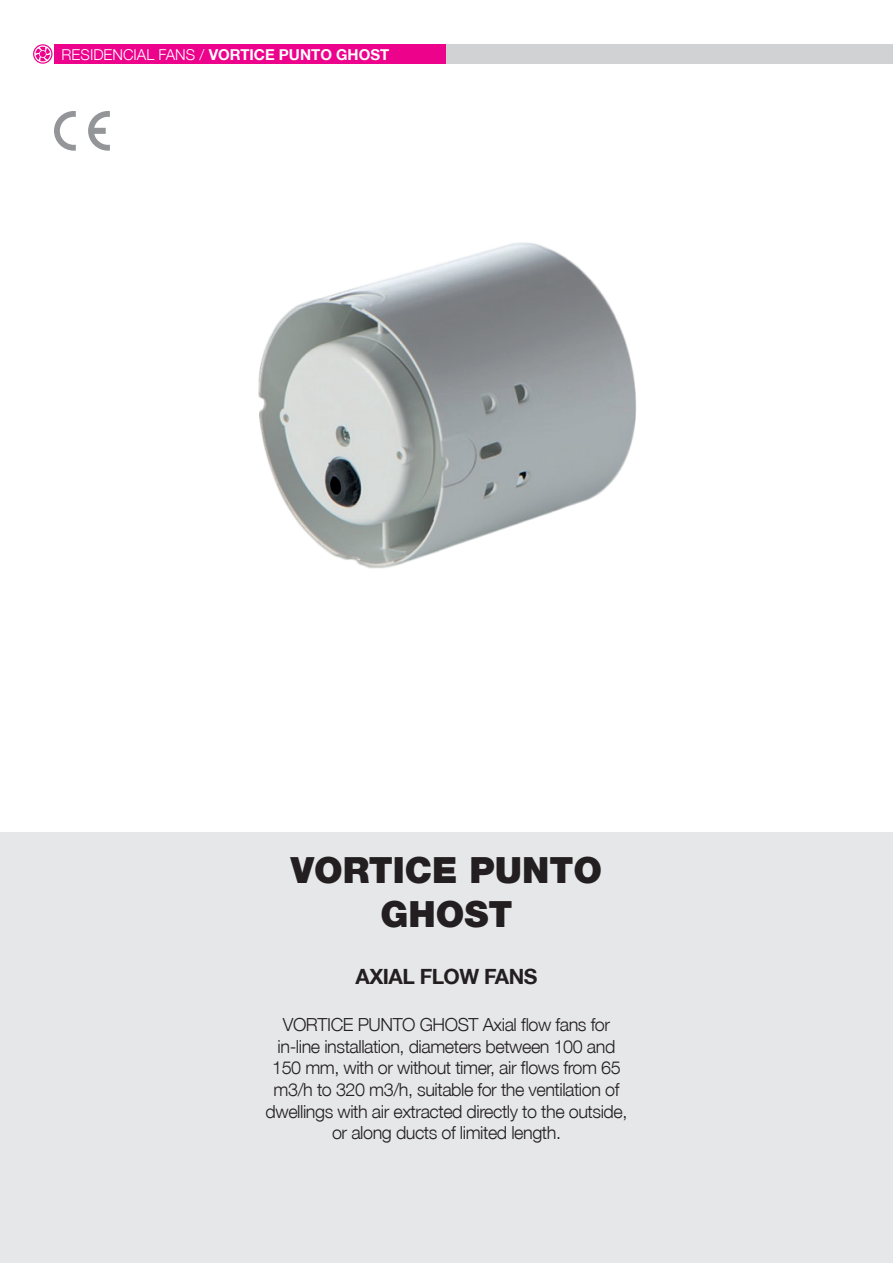
<style>
.page{position:relative;width:893px;height:1263px;background:#fff}
.page>*{position:absolute;margin:0;border:0;box-sizing:border-box;transform-origin:0 0}
.t1{font:900 36px/43.2px "Helvetica Neue LT Std";color:#231f20;text-align:center}
.t2{font:700 21px "Helvetica Neue LT Std";letter-spacing:-.025em;color:#231f20}
.t3{font:300 18px/21.6px "Helvetica Neue LT Std";letter-spacing:-.025em;color:#231f20;text-align:center}
.t4{font:700 15px "Helvetica Neue LT Std";color:#fff}
.s1{font-weight:300}
</style>
<div class="page">
<div style="left:54px;top:44px;width:392px;height:20px;background:#ed028c"></div>
<svg style="left:33px;top:44px;width:20px;height:20px"></svg>
<div style="left:446px;top:44px;width:447px;height:20px;background:#d1d2d4"></div>
<div style="left:0;top:832px;width:893px;height:431px;background:#e6e7e9"></div>
<svg style="left:54px;top:111px;width:22px;height:40px"></svg>
<svg style="left:88px;top:111px;width:22px;height:40px"></svg>
<img style="left:258px;top:242px;width:378px;height:327px">
<p class="t4" style="left:62px;top:45px;width:329px"><span class="s1">RESIDENCIAL FANS /</span> VORTICE PUNTO GHOST</p>
<h1 class="t1" style="left:291px;top:849px;width:313px">VORTICE PUNTO<br>GHOST</h1>
<p class="t2" style="left:356px;top:964px;width:183px">AXIAL FLOW FANS</p>
<p class="t3" style="left:266px;top:1013px;width:363px">VORTICE PUNTO GHOST Axial flow fans for in-line installation, diameters between 100 and 150 mm, with or without timer, air flows from 65 m3/h to 320 m3/h, suitable for the ventilation of dwellings with air extracted directly to the outside, or along ducts of limited length.</p>
</div>
